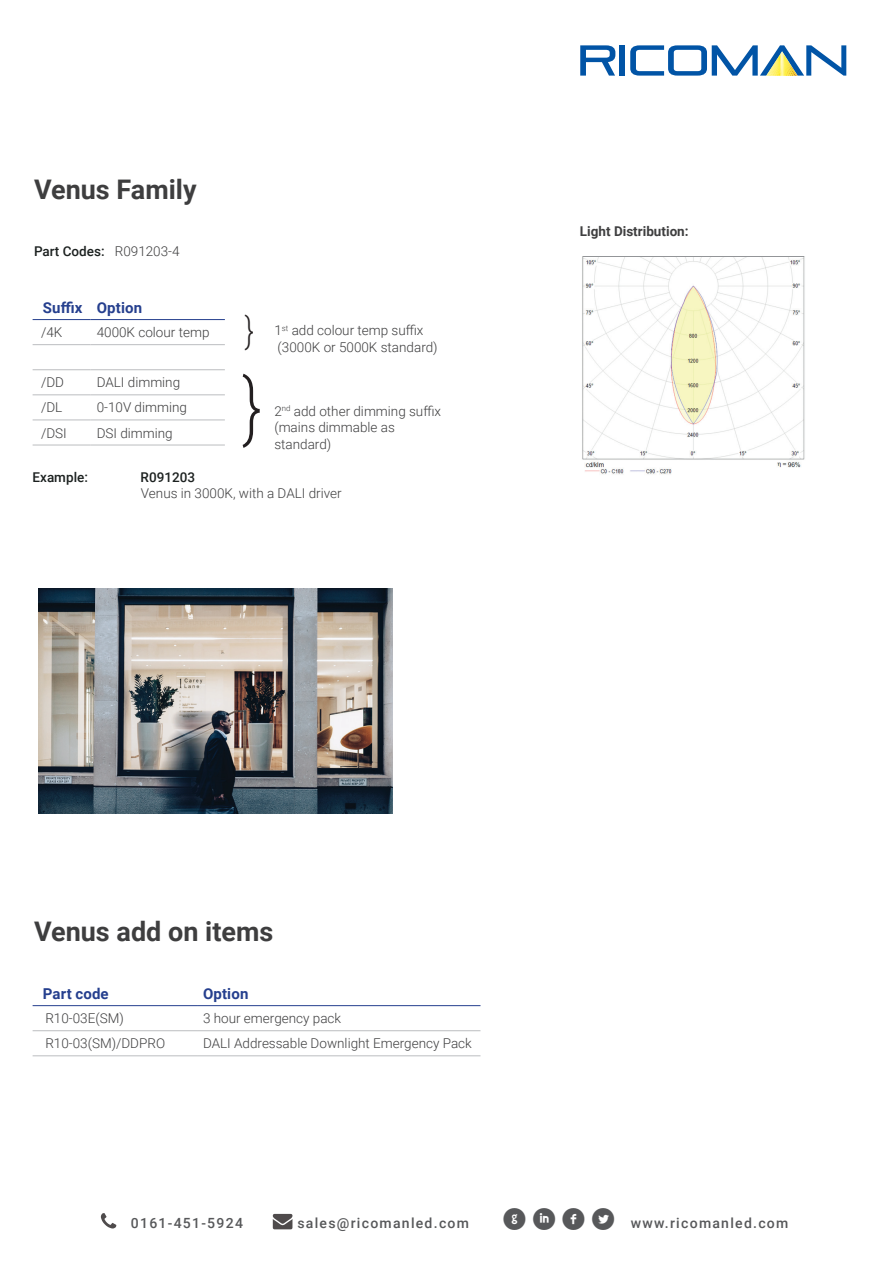
<style>
.page{position:relative;width:893px;height:1263px;background:#fff}
.page>*{position:absolute;margin:0;border:0;box-sizing:border-box;transform-origin:0 0}
.t1{font:300 75.9px "Roboto";color:#231f20;scale:.77 1}
.t2{font:300 36.45px "Roboto";color:#231f20;scale:.77 1}
.t3{font:31.2px "Socialico";color:#57585a}
.t4{font:700 27px "Roboto";color:#3e3e3f}
.t5{font:700 15px "Roboto";letter-spacing:.01em;color:#253f8e}
.t6{font:500 14.1px "Roboto";letter-spacing:.09em;color:#57585a}
.t7{font:300 13.5px/16.5px "Roboto";color:#3e3e3f}
.t8{font:500 13.5px "Roboto";color:#1c2120}
.t9{font:700 13.5px "Roboto";color:#3e3e3f}
.s1{font-weight:300;color:#3e3e3f}
</style>
<div class="page">
<svg style="left:101px;top:1213px;width:16px;height:16px"></svg>
<svg style="left:272px;top:1213px;width:21px;height:16px"></svg>
<img style="left:582px;top:256px;width:223px;height:218px">
<hr style="left:583px;top:256px;width:221px;height:1px;background:#939598">
<hr style="left:33px;top:344px;width:58px;height:1px;background:#bcbdc0">
<hr style="left:33px;top:369px;width:58px;height:1px;background:#bcbdc0">
<hr style="left:91px;top:344px;width:134px;height:1px;background:#bcbdc0">
<hr style="left:91px;top:369px;width:134px;height:1px;background:#bcbdc0">
<hr style="left:33px;top:395px;width:58px;height:1px;background:#bcbdc0">
<hr style="left:91px;top:395px;width:134px;height:1px;background:#bcbdc0">
<hr style="left:33px;top:420px;width:58px;height:1px;background:#bcbdc0">
<hr style="left:91px;top:420px;width:134px;height:1px;background:#bcbdc0">
<hr style="left:33px;top:445px;width:58px;height:1px;background:#bcbdc0">
<hr style="left:91px;top:445px;width:134px;height:1px;background:#bcbdc0">
<hr style="left:33px;top:319px;width:58px;height:1px;background:#253f8e">
<hr style="left:91px;top:319px;width:134px;height:1px;background:#253f8e">
<img style="left:39px;top:589px;width:353px;height:224px">
<hr style="left:33px;top:1030px;width:164px;height:1px;background:#bcbdc0">
<hr style="left:33px;top:1055px;width:164px;height:1px;background:#bcbdc0">
<hr style="left:197px;top:1030px;width:283px;height:1px;background:#bcbdc0">
<hr style="left:197px;top:1055px;width:283px;height:1px;background:#bcbdc0">
<hr style="left:33px;top:1005px;width:164px;height:1px;background:#253f8e">
<hr style="left:197px;top:1005px;width:283px;height:1px;background:#253f8e">
<svg style="left:580px;top:45px;width:35px;height:31px"></svg>
<div style="left:620px;top:45px;width:5px;height:31px;background:#0154a6"></div>
<svg style="left:630px;top:45px;width:216px;height:31px"></svg>
<h3 class="t4" style="left:34px;top:170px;width:164px">Venus Family</h3>
<p class="t8" style="left:34px;top:242px;width:147px">Part Codes: <span class="s1">R091203-4</span></p>
<p class="t5" style="left:43px;top:297px;width:101px">Suffix Option</p>
<p class="t7" style="left:41px;top:324px;width:23px">/4K</p>
<p class="t7" style="left:97px;top:324px;width:114px">4000K colour temp</p>
<p class="t7" style="left:41px;top:374px;width:25px">/DD</p>
<p class="t7" style="left:97px;top:374px;width:85px">DALI dimming</p>
<p class="t7" style="left:41px;top:399px;width:23px">/DL</p>
<p class="t7" style="left:97px;top:399px;width:92px">0-10V dimming</p>
<p class="t7" style="left:41px;top:424px;width:27px">/DSI</p>
<p class="t7" style="left:97px;top:424px;width:78px">DSI dimming</p>
<h2 class="t2" style="left:245px;top:305px;width:14px">}</h2>
<p class="t7" style="left:274px;top:321px;width:165px">1<sup>st</sup> add colour temp suffix (3000K or 5000K standard)</p>
<h1 class="t1" style="left:242px;top:353px;width:27px">}</h1>
<p class="t7" style="left:274px;top:402px;width:168px">2<sup>nd</sup> add other dimming suffix (mains dimmable as standard)</p>
<p class="t8" style="left:33px;top:467px;width:57px">Example:</p>
<p class="t8" style="left:141px;top:467px;width:56px">R091203</p>
<p class="t7" style="left:141px;top:484px;width:202px">Venus in 3000K, with a DALI driver</p>
<p class="t9" style="left:580px;top:221px;width:110px">Light Distribution:</p>
<h3 class="t4" style="left:34px;top:912px;width:241px">Venus add on items</h3>
<p class="t5" style="left:43px;top:983px;width:67px">Part code</p>
<p class="t5" style="left:203px;top:983px;width:47px">Option</p>
<p class="t7" style="left:45px;top:1010px;width:80px">R10-03E(SM)</p>
<p class="t7" style="left:203px;top:1010px;width:140px">3 hour emergency pack</p>
<p class="t7" style="left:45px;top:1035px;width:121px">R10-03(SM)/DDPRO</p>
<p class="t7" style="left:203px;top:1035px;width:270px">DALI Addressable Downlight Emergency Pack</p>
<p class="t6" style="left:131px;top:1213px;width:114px">0161-451-5924</p>
<p class="t6" style="left:297px;top:1213px;width:173px">sales@ricomanled.com</p>
<h3 class="t3" style="left:502px;top:1201px;width:115px">gifl</h3>
<p class="t6" style="left:631px;top:1213px;width:159px">www.ricomanled.com</p>
</div>
